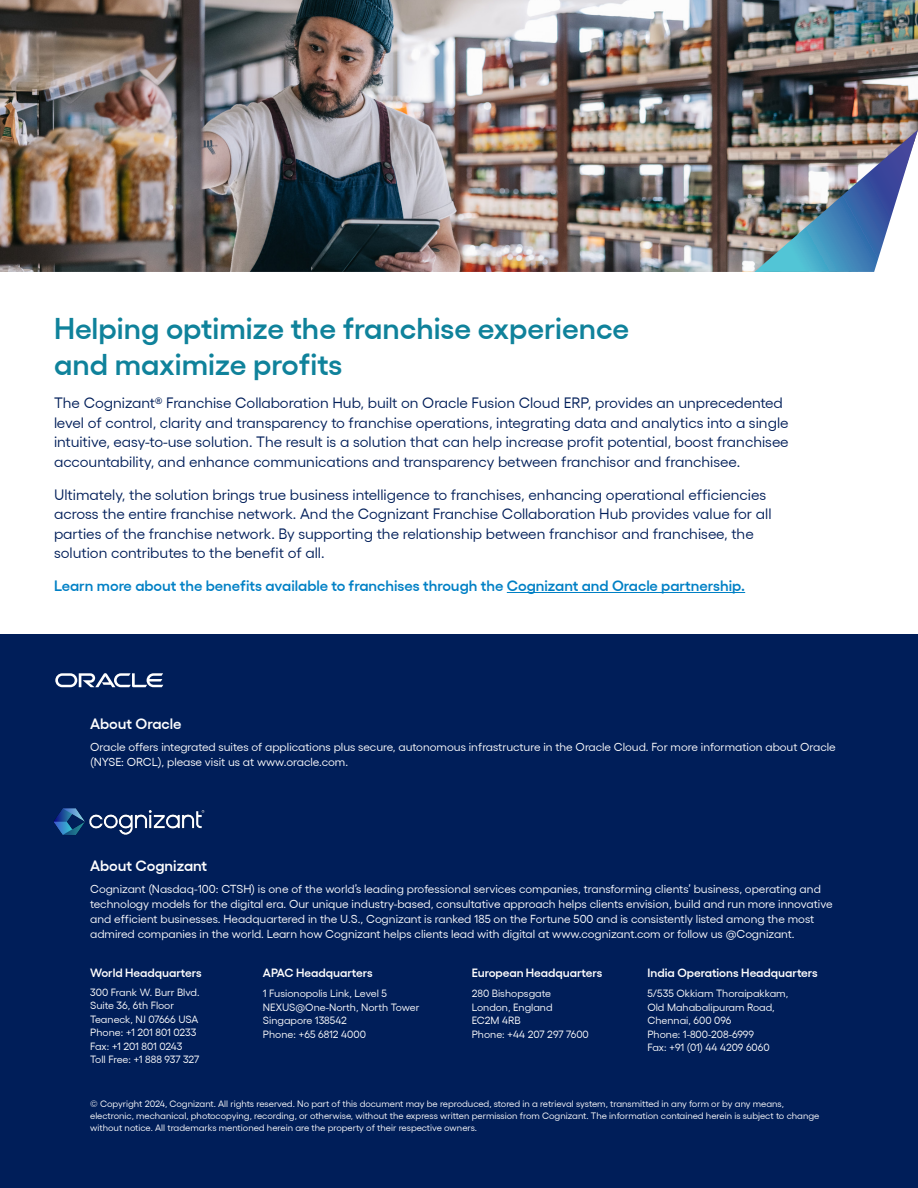
<style>
.page{position:relative;width:918px;height:1188px;background:#fff}
.page>*{position:absolute;margin:0;border:0;box-sizing:border-box;transform-origin:0 0}
.t1{font:600 30px/36px "Gellix";color:#0f829b}
.t2{font:15px/19.5px "Gellix";color:#001e59}
.t3{font:600 15px "Gellix";color:#0080c5}
.t4{font:600 15px "Gellix";color:#fff}
.t5{font:600 12px "Gellix";color:#fff}
.t6{font:11.7px/15px "Gellix";color:#fff}
.t7{font:10.5px "Gellix";color:#fff}
.t8{font:10.5px "Gellix";letter-spacing:-.02em;color:#fff}
.t9{font:9.3px/12px "Gellix";color:#fff}
</style>
<div class="page">
<div style="left:0;top:635px;width:918px;height:553px;background:#001e59"></div>
<svg style="left:55px;top:673px;width:108px;height:14px"></svg>
<img style="left:54px;top:808px;width:151px;height:27px">
<hr style="left:507px;top:592px;width:238px;height:1px;background:#0080c5">
<img style="left:0;top:0;width:918px;height:272px">
<img style="left:754px;top:130px;width:164px;height:142px">
<p class="t1" style="left:54px;top:307px;width:577px">Helping optimize the franchise experience and maximize profits</p>
<p class="t2" style="left:54px;top:391px;width:736px">The Cognizant® Franchise Collaboration Hub, built on Oracle Fusion Cloud ERP, provides an unprecedented level of control, clarity and transparency to franchise operations, integrating data and analytics into a single intuitive, easy-to-use solution. The result is a solution that can help increase profit potential, boost franchisee accountability, and enhance communications and transparency between franchisor and franchisee.</p>
<p class="t2" style="left:54px;top:483px;width:719px">Ultimately, the solution brings true business intelligence to franchises, enhancing operational efficiencies across the entire franchise network. And the Cognizant Franchise Collaboration Hub provides value for all parties of the franchise network. By supporting the relationship between franchisor and franchisee, the solution contributes to the benefit of all.</p>
<p class="t3" style="left:54px;top:574px;width:693px">Learn more about the benefits available to franchises through the Cognizant and Oracle partnership.</p>
<p class="t4" style="left:90px;top:712px;width:93px">About Oracle</p>
<p class="t6" style="left:90px;top:738px;width:747px">Oracle offers integrated suites of applications plus secure, autonomous infrastructure in the Oracle Cloud. For more information about Oracle (NYSE: ORCL), please visit us at www.oracle.com.</p>
<p class="t4" style="left:90px;top:854px;width:118px">About Cognizant</p>
<p class="t6" style="left:90px;top:880px;width:744px">Cognizant (Nasdaq‑100: CTSH) is one of the world’s leading professional services companies, transforming clients’ business, operating and technology models for the digital era. Our unique industry‑based, consultative approach helps clients envision, build and run more innovative and efficient businesses. Headquartered in the U.S., Cognizant is ranked 185 on the Fortune 500 and is consistently listed among the most admired companies in the world. Learn how Cognizant helps clients lead with digital at www.cognizant.com or follow us @Cognizant.</p>
<p class="t5" style="left:90px;top:963px;width:113px">World Headquarters</p>
<p class="t7" style="left:90px;top:984px;width:111px">300 Frank W. Burr Blvd.</p>
<p class="t7" style="left:90px;top:997px;width:85px">Suite 36, 6th Floor</p>
<p class="t7" style="left:90px;top:1011px;width:110px">Teaneck, NJ 07666 USA</p>
<p class="t7" style="left:90px;top:1024px;width:108px">Phone: +1 201 801 0233</p>
<p class="t8" style="left:90px;top:1038px;width:94px">Fax: +1 201 801 0243</p>
<p class="t7" style="left:90px;top:1051px;width:111px">Toll Free: +1 888 937 327</p>
<p class="t5" style="left:647px;top:963px;width:172px">India Operations Headquarters</p>
<p class="t7" style="left:647px;top:985px;width:142px">5/535 Okkiam Thoraipakkam,</p>
<p class="t7" style="left:647px;top:999px;width:129px">Old Mahabalipuram Road,</p>
<p class="t7" style="left:647px;top:1012px;width:86px">Chennai, 600 096</p>
<p class="t7" style="left:647px;top:1026px;width:108px">Phone: 1-800-208-6999</p>
<p class="t7" style="left:647px;top:1039px;width:124px">Fax: +91 (01) 44 4209 6060</p>
<p class="t5" style="left:263px;top:963px;width:111px">APAC Headquarters</p>
<p class="t7" style="left:263px;top:985px;width:126px">1 Fusionopolis Link, Level 5</p>
<p class="t7" style="left:263px;top:999px;width:158px">NEXUS@One-North, North Tower</p>
<p class="t7" style="left:263px;top:1012px;width:86px">Singapore 138542</p>
<p class="t7" style="left:263px;top:1026px;width:105px">Phone: +65 6812 4000</p>
<p class="t5" style="left:472px;top:963px;width:132px">European Headquarters</p>
<p class="t7" style="left:472px;top:985px;width:81px">280 Bishopsgate</p>
<p class="t7" style="left:472px;top:999px;width:82px">London, England</p>
<p class="t7" style="left:472px;top:1012px;width:51px">EC2M 4RB</p>
<p class="t7" style="left:472px;top:1026px;width:119px">Phone: +44 207 297 7600</p>
<p class="t9" style="left:90px;top:1096px;width:731px">© Copyright 2024, Cognizant. All rights reserved. No part of this document may be reproduced, stored in a retrieval system, transmitted in any form or by any means, electronic, mechanical, photocopying, recording, or otherwise, without the express written permission from Cognizant. The information contained herein is subject to change without notice. All trademarks mentioned herein are the property of their respective owners.</p>
</div>
